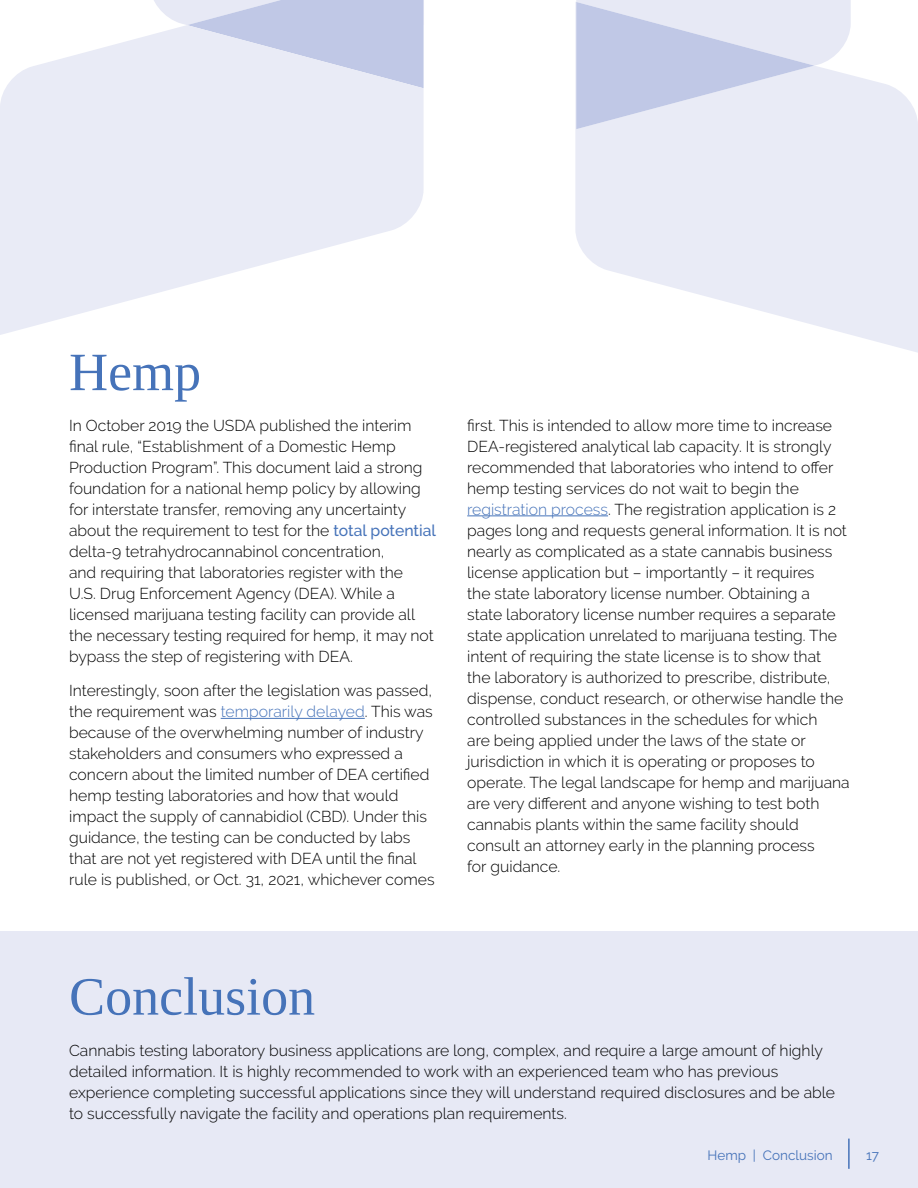
<style>
.page{position:relative;width:918px;height:1188px;background:#fff}
.page>*{position:absolute;margin:0;border:0;box-sizing:border-box;transform-origin:0 0}
.t1{font:54px "Liberation Serif";color:#4673b9}
.t2{font:300 15.75px/21px "Raleway";color:#000}
.t3{font:13.5px "Raleway";color:#4673b9}
.s1{font-weight:500;color:#4673b9}
.s2{color:#4673b9}
</style>
<div class="page">
<div style="left:0;top:931px;width:918px;height:257px;background:#e7e9f5"></div>
<hr style="left:221px;top:718px;width:144px;height:1px;background:#4673b9">
<hr style="left:467px;top:515px;width:141px;height:1px;background:#4673b9">
<svg style="left:154px;top:0;width:270px;height:25px;background:#ccd2ea"></svg>
<svg style="left:0;top:25px;width:424px;height:310px;fill:#e9ebf6"></svg>
<svg style="left:575px;top:2px;width:343px;height:351px;fill:#e9ebf6"></svg>
<svg style="left:576px;top:0;width:275px;height:129px;background:#d7dbef"></svg>
<hr style="left:848px;top:1139px;width:2px;height:30px;background:#4673b9">
<h1 class="t1" style="left:69px;top:337px;width:133px">Hemp</h1>
<p class="t2" style="left:69px;top:415px;width:368px">In October 2019 the USDA published the interim final rule, “Establishment of a Domestic Hemp Production Program”. This document laid a strong foundation for a national hemp policy by allowing for interstate transfer, removing any uncertainty about the requirement to test for the <span class="s1">total potential </span>delta-9 tetrahydrocannabinol concentration,<br>and requiring that laboratories register with the<br>U.S. Drug Enforcement Agency (DEA). While a licensed marijuana testing facility can provide all the necessary testing required for hemp, it may not bypass the step of registering with DEA.</p>
<p class="t2" style="left:69px;top:680px;width:367px">Interestingly, soon after the legislation was passed, the requirement was <span class="s2">temporarily delayed</span>. This was because of the overwhelming number of industry stakeholders and consumers who expressed a concern about the limited number of DEA certified hemp testing laboratories and how that would impact the supply of cannabidiol (CBD). Under this guidance, the testing can be conducted by labs that are not yet registered with DEA until the final rule is published, or Oct. 31, 2021, whichever comes</p>
<p class="t2" style="left:467px;top:415px;width:384px">first. This is intended to allow more time to increase DEA-registered analytical lab capacity. It is strongly recommended that laboratories who intend to offer hemp testing services do not wait to begin the <span class="s2">registration process</span>. The registration application is 2 pages long and requests general information. It is not nearly as complicated as a state cannabis business license application but – importantly – it requires<br>the state laboratory license number. Obtaining a<br>state laboratory license number requires a separate state application unrelated to marijuana testing. The intent of requiring the state license is to show that<br>the laboratory is authorized to prescribe, distribute, dispense, conduct research, or otherwise handle the controlled substances in the schedules for which<br>are being applied under the laws of the state or jurisdiction in which it is operating or proposes to operate. The legal landscape for hemp and marijuana are very different and anyone wishing to test both cannabis plants within the same facility should consult an attorney early in the planning process<br>for guidance.</p>
<h1 class="t1" style="left:69px;top:962px;width:248px">Conclusion</h1>
<p class="t2" style="left:69px;top:1040px;width:767px">Cannabis testing laboratory business applications are long, complex, and require a large amount of highly detailed information. It is highly recommended to work with an experienced team who has previous experience completing successful applications since they will understand required disclosures and be able to successfully navigate the facility and operations plan requirements.</p>
<p class="t3" style="left:708px;top:1147px;width:127px">Hemp | Conclusion</p>
<p class="t3" style="left:866px;top:1147px;width:14px">17</p>
<p class="t3" style="left:794px;top:1147px;width:40px">Hemp</p>
</div>
